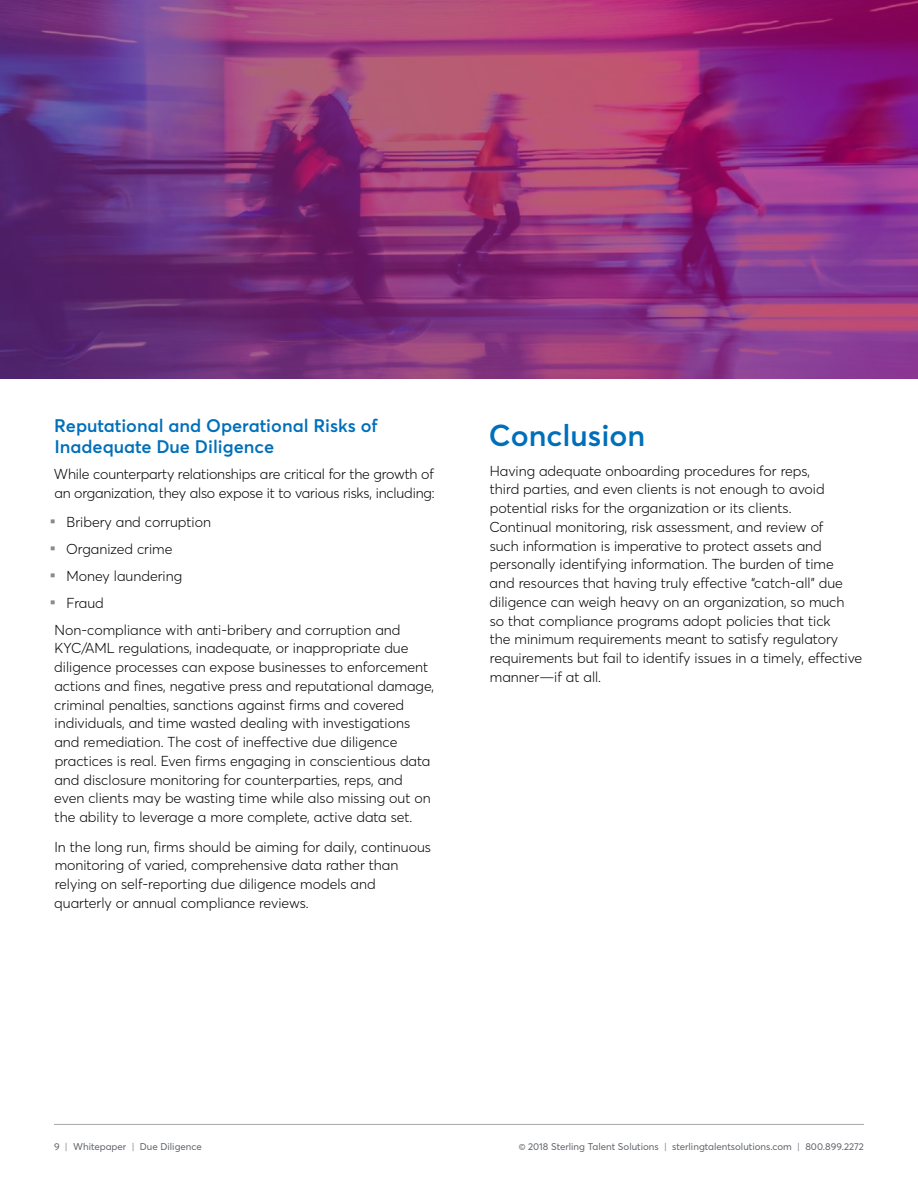
<style>
.page{position:relative;width:918px;height:1188px;background:#fff}
.page>*{position:absolute;margin:0;border:0;box-sizing:border-box;transform-origin:0 0}
.t1{font:600 30px "Averta";color:#006fb9}
.t2{font:600 18px/21px "Averta";color:#006fb9}
.t3{font:300 14.25px/18.8px "Averta";color:#000}
.t4{font:9.75px "Averta";color:#5f636a}
.s1{font-family:"Arial";font-weight:400;font-size:17.1px;color:#878a8f}
.s2{color:#878a8f}
</style>
<div class="page">
<hr style="left:54px;top:1124px;width:810px;height:1px;background:#a3a7a9">
<img style="left:0;top:0;width:918px;height:379px">
<p class="t2" style="left:54px;top:415px;width:325px">Reputational and Operational Risks of<br>Inadequate Due Diligence</p>
<p class="t3" style="left:54px;top:464px;width:382px">While counterparty relationships are critical for the growth of an organization, they also expose it to various risks, including:</p>
<p class="t3" style="left:50px;top:512px;width:163px"><span class="s1">▪</span> Bribery and corruption</p>
<p class="t3" style="left:50px;top:539px;width:124px"><span class="s1">▪</span> Organized crime</p>
<p class="t3" style="left:50px;top:566px;width:134px"><span class="s1">▪</span> Money laundering</p>
<p class="t3" style="left:55px;top:589px;width:347px;line-height:26.8px;text-indent:-5px"><span class="s1">▪</span> Fraud<br>Non-compliance with anti-bribery and corruption and</p>
<p class="t3" style="left:54px;top:638px;width:381px">KYC/AML regulations, inadequate, or inappropriate due diligence processes can expose businesses to enforcement actions and fines, negative press and reputational damage, criminal penalties, sanctions against firms and covered individuals, and time wasted dealing with investigations and remediation. The cost of ineffective due diligence practices is real. Even firms engaging in conscientious data and disclosure monitoring for counterparties, reps, and even clients may be wasting time while also missing out on the ability to leverage a more complete, active data set.</p>
<p class="t3" style="left:54px;top:837px;width:378px">In the long run, firms should be aiming for daily, continuous monitoring of varied, comprehensive data rather than relying on self-reporting due diligence models and quarterly or annual compliance reviews.</p>
<h1 class="t1" style="left:489px;top:414px;width:158px">Conclusion</h1>
<p class="t3" style="left:489px;top:461px;width:375px">Having adequate onboarding procedures for reps,<br>third parties, and even clients is not enough to avoid potential risks for the organization or its clients.<br>Continual monitoring, risk assessment, and review of<br>such information is imperative to protect assets and personally identifying information. The burden of time<br>and resources that having truly effective “catch-all” due diligence can weigh heavy on an organization, so much so that compliance programs adopt policies that tick<br>the minimum requirements meant to satisfy regulatory requirements but fail to identify issues in a timely, effective manner—if at all.</p>
<p class="t4" style="left:54px;top:1139px;width:150px">9 <span class="s2">|</span> Whitepaper <span class="s2">|</span> Due Diligence</p>
<p class="t4" style="left:519px;top:1139px;width:347px">© 2018 Sterling Talent Solutions <span class="s2">|</span> sterlingtalentsolutions.com <span class="s2">|</span> 800.899.2272</p>
</div>
